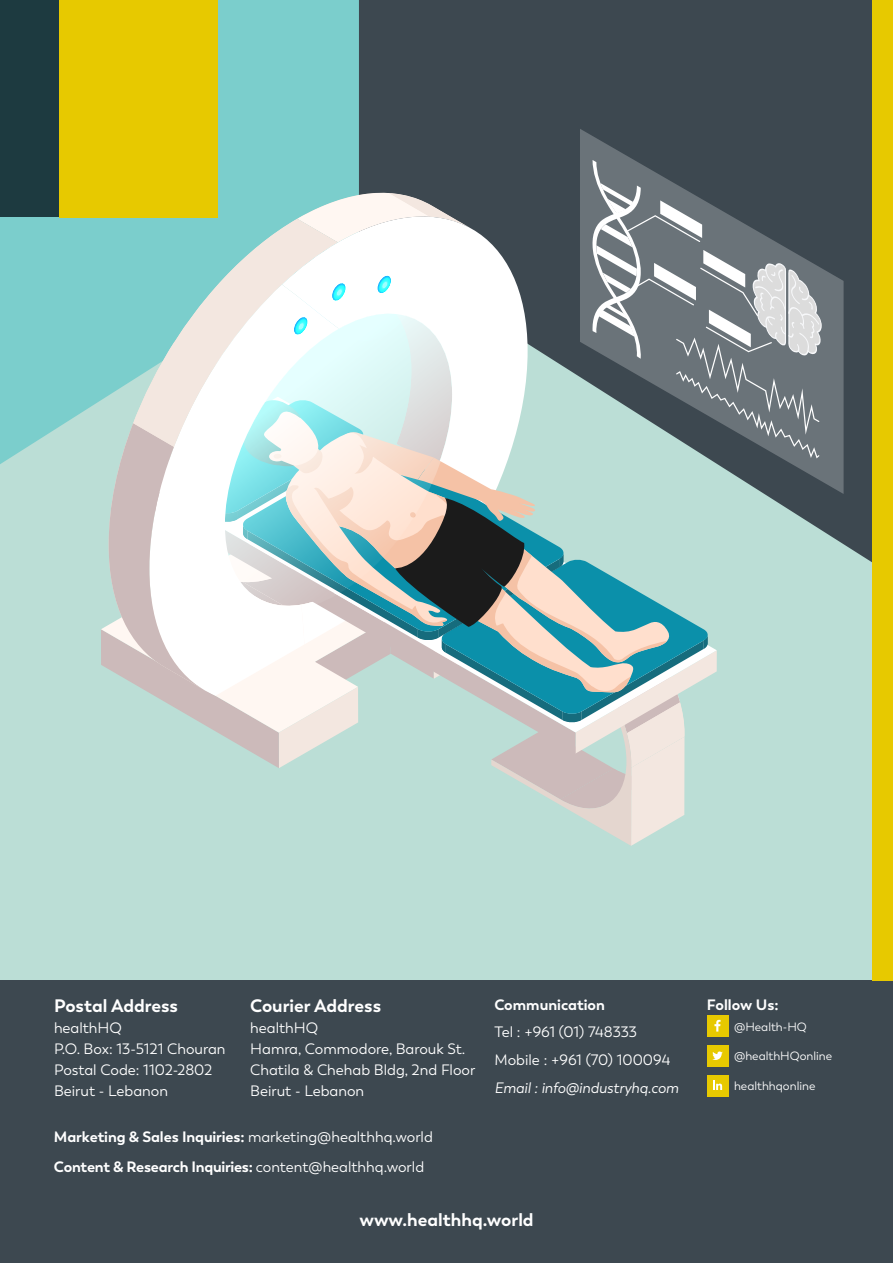
<style>
.page{position:relative;width:893px;height:1263px;background:#fff}
.page>*{position:absolute;margin:0;border:0;box-sizing:border-box;transform-origin:0 0}
.t1{font:700 18px "Trenda";color:#fff}
.t2{font:15px/21px "Trenda";color:#fff}
.t3{font:700 15px/29.4px "Trenda";letter-spacing:-.01em;color:#fff}
.t4{font:italic 15px "Trenda";color:#fff}
.t5{font:12px "Trenda";color:#fff}
.s1{font-weight:400}
</style>
<div class="page">
<div style="left:0;top:0;width:892px;height:980px;background:#bbded6"></div>
<div style="left:359px;top:0;width:513px;height:562px;background:#3d4850"></div>
<div style="left:0;top:0;width:359px;height:464px;background:#7bcecc"></div>
<svg style="left:580px;top:129px;width:264px;height:365px;background:#4c575e"></svg>
<svg style="left:101px;top:160px;width:721px;height:686px"></svg>
<div style="left:0;top:980px;width:893px;height:283px;background:#3d4850"></div>
<div style="left:0;top:0;width:59px;height:217px;background:#1d3a40"></div>
<div style="left:59px;top:0;width:159px;height:217px;background:#e7c900"></div>
<div style="left:872px;top:0;width:21px;height:980px;background:#e7c900"></div>
<div style="left:707px;top:1015px;width:21px;height:21px;background:#e7c900"></div>
<div style="left:707px;top:1075px;width:21px;height:21px;background:#e7c900"></div>
<svg style="left:713px;top:1081px;width:9px;height:9px"></svg>
<div style="left:707px;top:1045px;width:21px;height:21px;background:#e7c900"></div>
<svg style="left:712px;top:1051px;width:11px;height:9px"></svg>
<svg style="left:714px;top:1020px;width:7px;height:11px"></svg>
<p class="t1" style="left:54px;top:995px;width:126px">Postal Address</p>
<p class="t2" style="left:54px;top:1018px;width:173px">healthHQ<br>P.O. Box: 13-5121 Chouran<br>Postal Code: 1102-2802<br>Beirut - Lebanon</p>
<p class="t1" style="left:250px;top:995px;width:132px">Courier Address</p>
<p class="t2" style="left:250px;top:1018px;width:227px">healthHQ<br>Hamra, Commodore, Barouk St.<br>Chatila &amp; Chehab Bldg, 2nd Floor<br>Beirut - Lebanon</p>
<p class="t3" style="left:494px;top:990px;width:112px">Communication</p>
<p class="t2" style="left:494px;top:1018px;width:177px;line-height:27.8px">Tel : +961 (01) 748333<br>Mobile : +961 (70) 100094</p>
<p class="t4" style="left:494px;top:1079px;width:186px">Email : info@industryhq.com</p>
<p class="t3" style="left:54px;top:1122px;width:380px">Marketing &amp; Sales Inquiries: <span class="s1">marketing@healthhq.world<br></span>Content &amp; Research Inquiries: <span class="s1">content@healthhq.world</span></p>
<p class="t1" style="left:359px;top:1209px;width:176px">www.healthhq.world</p>
<p class="t3" style="left:707px;top:990px;width:73px">Follow Us:</p>
<p class="t5" style="left:734px;top:1020px;width:74px">@Health-HQ</p>
<p class="t5" style="left:734px;top:1049px;width:100px">@healthHQonline</p>
<p class="t5" style="left:734px;top:1079px;width:83px">healthhqonline</p>
</div>
